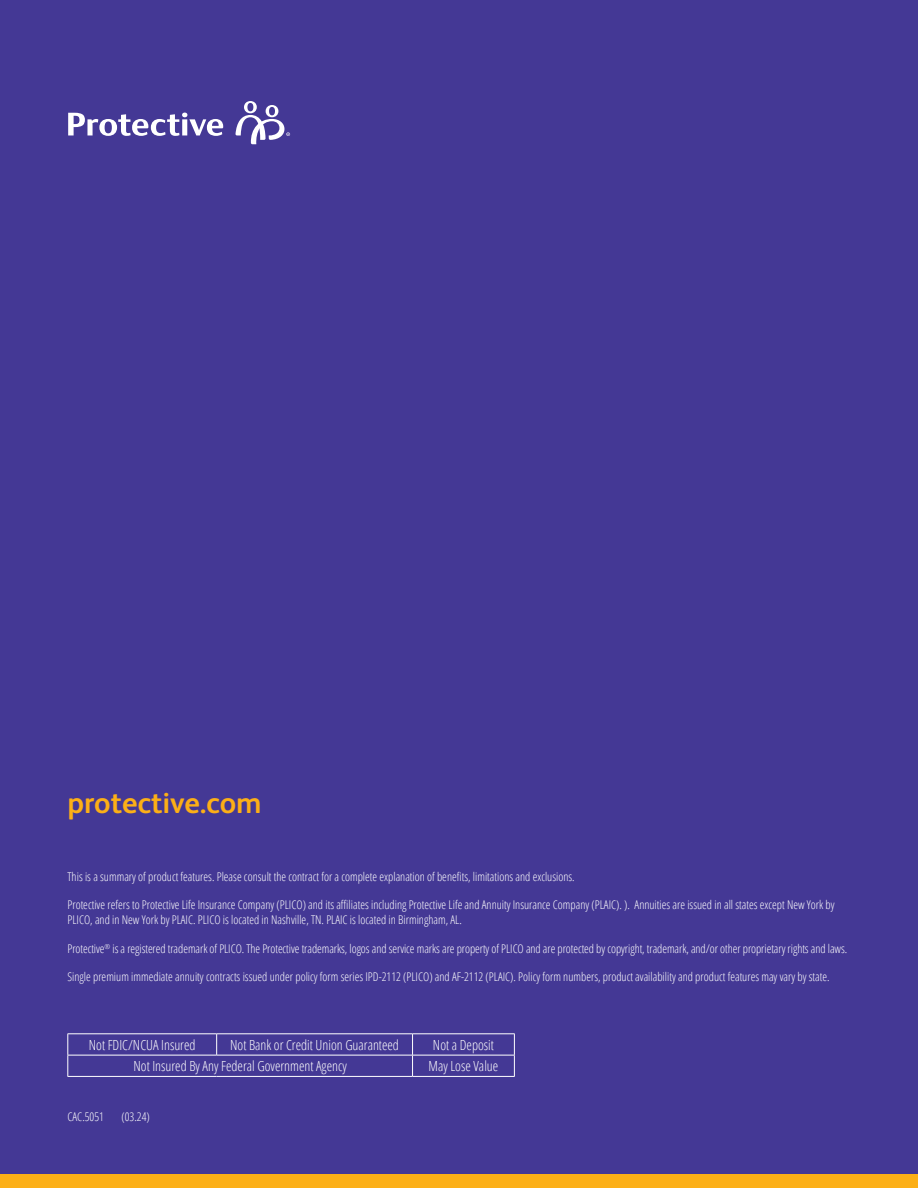
<style>
.page{position:relative;width:918px;height:1188px;background:#443895}
.page>*{position:absolute;margin:0;border:0;box-sizing:border-box;transform-origin:0 0}
.t1{font:700 30px "FS Albert Pro";color:#fcaf17}
.t2{font:300 condensed 13.95px "Open Sans";color:#fff}
.t3{font:300 condensed 12px/15px "Open Sans";color:#fff}
</style>
<div class="page">
<div style="left:0;top:1174px;width:918px;height:14px;background:#fcaf17"></div>
<hr style="left:68px;top:1033px;width:149px;height:1px;background:#fff">
<hr style="left:217px;top:1033px;width:196px;height:1px;background:#fff">
<svg style="left:216px;top:1034px;width:1px;height:21px"></svg>
<hr style="left:413px;top:1033px;width:102px;height:1px;background:#fff">
<hr style="left:68px;top:1055px;width:149px;height:1px;background:#fff">
<svg style="left:68px;top:1034px;width:1px;height:42px"></svg>
<hr style="left:217px;top:1055px;width:196px;height:1px;background:#fff">
<hr style="left:413px;top:1055px;width:102px;height:1px;background:#fff">
<svg style="left:412px;top:1034px;width:1px;height:42px"></svg>
<svg style="left:514px;top:1034px;width:1px;height:42px"></svg>
<hr style="left:68px;top:1076px;width:149px;height:1px;background:#fff">
<hr style="left:217px;top:1076px;width:196px;height:1px;background:#fff">
<hr style="left:413px;top:1076px;width:102px;height:1px;background:#fff">
<svg style="left:68px;top:113px;width:155px;height:23px"></svg>
<svg style="left:235px;top:101px;width:55px;height:43px"></svg>
<h1 class="t1" style="left:68px;top:781px;width:196px">protective.com</h1>
<p class="t3" style="left:68px;top:868px;width:509px">This is a summary of product features. Please consult the contract for a complete explanation of benefits, limitations and exclusions.</p>
<p class="t3" style="left:68px;top:897px;width:769px">Protective refers to Protective Life Insurance Company (PLICO) and its affiliates including Protective Life and Annuity Insurance Company (PLAIC). ). Annuities are issued in all states except New York by<br>PLICO, and in New York by PLAIC. PLICO is located in Nashville, TN. PLAIC is located in Birmingham, AL.</p>
<p class="t3" style="left:68px;top:940px;width:781px">Protective<sup>®</sup> is a registered trademark of PLICO. The Protective trademarks, logos and service marks are property of PLICO and are protected by copyright, trademark, and/or other proprietary rights and laws.</p>
<p class="t3" style="left:67px;top:969px;width:764px">Single premium immediate annuity contracts issued under policy form series IPD-2112 (PLICO) and AF-2112 (PLAIC). Policy form numbers, product availability and product features may vary by state.</p>
<p class="t2" style="left:89px;top:1035px;width:108px">Not FDIC/NCUA Insured</p>
<p class="t2" style="left:230px;top:1035px;width:170px">Not Bank or Credit Union Guaranteed</p>
<p class="t2" style="left:433px;top:1035px;width:62px">Not a Deposit</p>
<p class="t2" style="left:134px;top:1057px;width:215px">Not Insured By Any Federal Government Agency</p>
<p class="t2" style="left:429px;top:1057px;width:71px">May Lose Value</p>
<p class="t3" style="left:68px;top:1108px;width:38px">CAC.5051</p>
<p class="t3" style="left:122px;top:1108px;width:30px">(03.24)</p>
</div>
